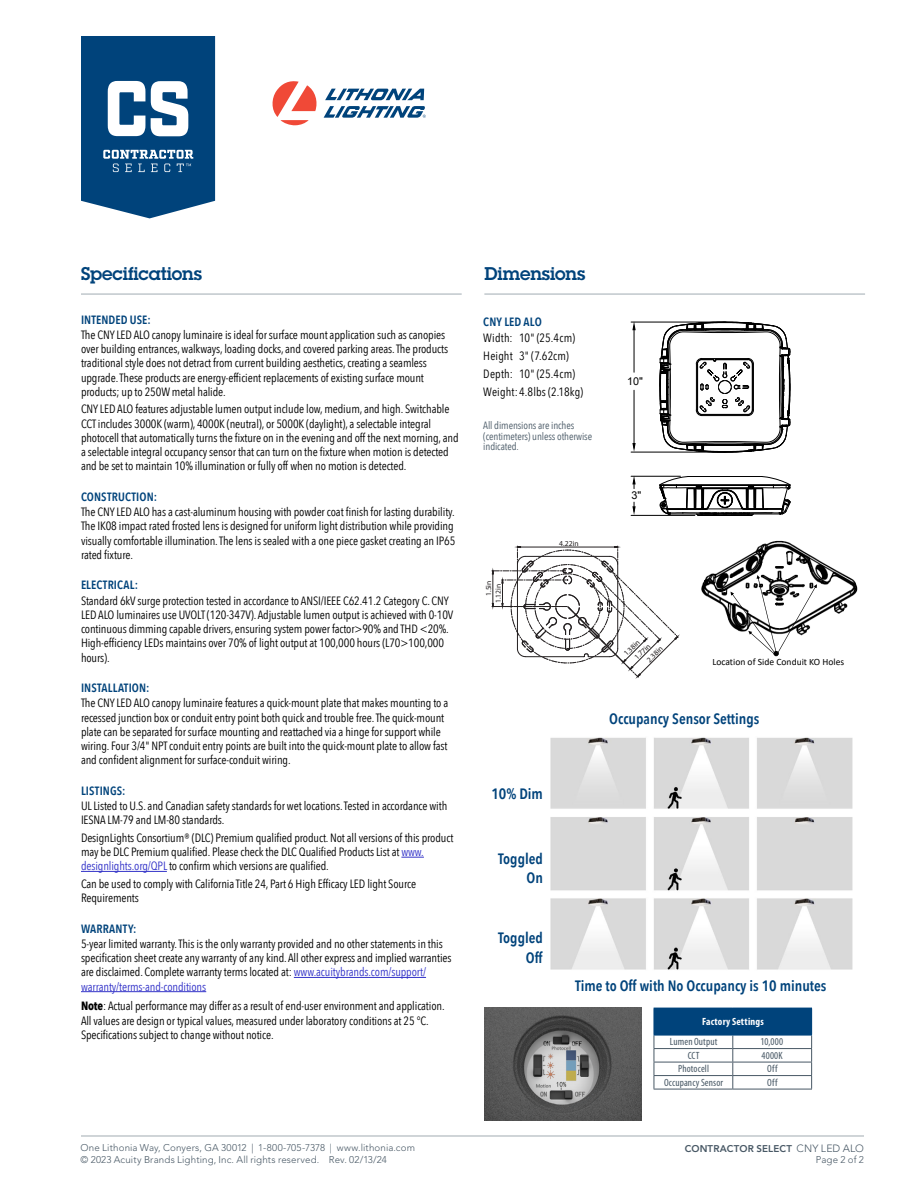
<style>
.page{position:relative;width:918px;height:1188px;background:#fff}
.page>*{position:absolute;margin:0;border:0;box-sizing:border-box;transform-origin:0 0}
.t1{font:600 18px "Lubalin Graph Std";letter-spacing:-.005em;color:#00437b}
.t2{font:600 15px/19.5px "Avenir Next Condensed";color:#00437b;text-align:right}
.t3{font:12px/14.2px "Avenir Next Condensed";letter-spacing:-.01em;color:#000}
.t4{font:600 12px "Avenir Next Condensed";letter-spacing:.01em;color:#00437b}
.t5{font:12px/18.1px "Avenir Next Condensed";letter-spacing:.01em;color:#000}
.t6{font:10.8px "Arial";color:#000}
.t7{font:10.5px/10.5px "Avenir Next Condensed";letter-spacing:-.01em;color:#485865}
.t8{font:condensed 10.5px "Myriad Pro";letter-spacing:.015em;color:#485865}
.t9{font:700 condensed 10.5px "Myriad Pro";letter-spacing:.02em;color:#fff}
.t10{font:300 9.75px/12px "Avenir LT Std";letter-spacing:.015em;color:#485865}
.t11{font:800 9.75px "Avenir LT Std";letter-spacing:.01em;color:#485865}
.t12{font:9.6px "Calibri";color:#000}
.t13{font:7.65px/9.6px "Myriad Pro";color:#231f20}
.s1{color:#3232c8}
.s2{font-weight:700}
.s3{font-weight:300;font-size:10.5px}
</style>
<div class="page">
<svg style="left:81px;top:36px;width:134px;height:182px"></svg>
<hr style="left:81px;top:1136px;width:783px;height:1px;background:#a1abb2">
<svg style="left:273px;top:81px;width:153px;height:44px"></svg>
<svg style="left:401px;top:857px;width:23px;height:1px"></svg>
<hr style="left:81px;top:871px;width:86px;height:1px;background:#3232c8">
<hr style="left:294px;top:977px;width:132px;height:1px;background:#3232c8">
<hr style="left:81px;top:991px;width:125px;height:1px;background:#3232c8">
<hr style="left:81px;top:294px;width:381px;height:1px;background:#a1abb2">
<hr style="left:484px;top:294px;width:381px;height:1px;background:#a1abb2">
<svg style="left:659px;top:321px;width:132px;height:132px"></svg>
<hr style="left:631px;top:322px;width:94px;height:1px;background:#000">
<hr style="left:631px;top:452px;width:94px;height:1px;background:#000">
<hr style="left:634px;top:390px;width:1px;height:58px;background:#000">
<hr style="left:634px;top:326px;width:1px;height:46px;background:#000">
<svg style="left:632px;top:321px;width:4px;height:9px"></svg>
<svg style="left:632px;top:443px;width:4px;height:9px"></svg>
<img style="left:550px;top:737px;width:303px;height:233px">
<img style="left:484px;top:1008px;width:157px;height:113px">
<div style="left:654px;top:1008px;width:158px;height:27px;background:#00437b"></div>
<hr style="left:654px;top:1048px;width:79px;height:1px;background:#485865">
<hr style="left:654px;top:1062px;width:79px;height:1px;background:#485865">
<hr style="left:654px;top:1075px;width:79px;height:1px;background:#485865">
<hr style="left:654px;top:1089px;width:79px;height:1px;background:#485865">
<hr style="left:733px;top:1048px;width:79px;height:1px;background:#485865">
<hr style="left:733px;top:1062px;width:79px;height:1px;background:#485865">
<hr style="left:733px;top:1075px;width:79px;height:1px;background:#485865">
<svg style="left:732px;top:1036px;width:1px;height:53px"></svg>
<hr style="left:733px;top:1089px;width:79px;height:1px;background:#485865">
<svg style="left:654px;top:1036px;width:1px;height:53px"></svg>
<svg style="left:811px;top:1036px;width:1px;height:53px"></svg>
<hr style="left:654px;top:1035px;width:79px;height:1px;background:#00437b">
<hr style="left:733px;top:1035px;width:79px;height:1px;background:#00437b">
<svg style="left:659px;top:476px;width:132px;height:40px"></svg>
<hr style="left:631px;top:476px;width:49px;height:1px;background:#000">
<hr style="left:631px;top:515px;width:64px;height:1px;background:#000">
<svg style="left:632px;top:476px;width:4px;height:13px"></svg>
<svg style="left:632px;top:502px;width:4px;height:13px"></svg>
<img style="left:701px;top:540px;width:157px;height:85px">
<svg style="left:731px;top:575px;width:86px;height:81px"></svg>
<svg style="left:492px;top:546px;width:186px;height:131px"></svg>
<h1 class="t1" style="left:81px;top:262px;width:122px">Specifications</h1>
<h1 class="t1" style="left:484px;top:262px;width:102px">Dimensions</h1>
<p class="t4" style="left:483px;top:312px;width:60px">CNY LED ALO</p>
<p class="t5" style="left:483px;top:328px;width:101px">Width: 10" (25.4cm)<br>Height 3" (7.62cm)<br>Depth: 10" (25.4cm)<br>Weight:4.8lbs (2.18kg)</p>
<p class="t7" style="left:483px;top:420px;width:110px">All dimensions are inches (centimeters) unless otherwise indicated.</p>
<p class="t4" style="left:81px;top:309px;width:71px">INTENDED USE:</p>
<p class="t3" style="left:81px;top:327px;width:369px">The CNY LED ALO canopy luminaire is ideal for surface mount application such as canopies over building entrances, walkways, loading docks, and covered parking areas. The products traditional style does not detract from current building aesthetics, creating a seamless upgrade. These products are energy-efficient replacements of existing surface mount products; up to 250W metal halide.</p>
<p class="t3" style="left:81px;top:401px;width:379px">CNY LED ALO features adjustable lumen output include low, medium, and high. Switchable CCT includes 3000K (warm), 4000K (neutral), or 5000K (daylight), a selectable integral photocell that automatically turns the fixture on in the evening and off the next morning, and a selectable integral occupancy sensor that can turn on the fixture when motion is detected and be set to maintain 10% illumination or fully off when no motion is detected.</p>
<p class="t4" style="left:81px;top:486px;width:78px">CONSTRUCTION:</p>
<p class="t3" style="left:81px;top:504px;width:376px">The CNY LED ALO has a cast-aluminum housing with powder coat finish for lasting durability.<br>The IK08 impact rated frosted lens is designed for uniform light distribution while providing visually comfortable illumination. The lens is sealed with a one piece gasket creating an IP65 rated fixture.</p>
<p class="t4" style="left:81px;top:575px;width:59px">ELECTRICAL:</p>
<p class="t3" style="left:81px;top:593px;width:374px">Standard 6kV surge protection tested in accordance to ANSI/IEEE C62.41.2 Category C. CNY LED ALO luminaires use UVOLT (120-347V). Adjustable lumen output is achieved with 0-10V continuous dimming capable drivers, ensuring system power factor&gt;90% and THD &lt;20%.<br>High-efficiency LEDs maintains over 70% of light output at 100,000 hours (L70&gt;100,000 hours).</p>
<p class="t4" style="left:81px;top:678px;width:70px">INSTALLATION:</p>
<p class="t3" style="left:81px;top:696px;width:369px">The CNY LED ALO canopy luminaire features a quick-mount plate that makes mounting to a recessed junction box or conduit entry point both quick and trouble free. The quick-mount plate can be separated for surface mounting and reattached via a hinge for support while wiring. Four 3/4" NPT conduit entry points are built into the quick-mount plate to allow fast and confident alignment for surface-conduit wiring.</p>
<p class="t4" style="left:81px;top:780px;width:46px">LISTINGS:</p>
<p class="t3" style="left:81px;top:798px;width:368px">UL Listed to U.S. and Canadian safety standards for wet locations. Tested in accordance with<br>IESNA LM-79 and LM-80 standards.</p>
<p class="t3" style="left:81px;top:830px;width:374px">DesignLights Consortium® (DLC) Premium qualified product. Not all versions of this product may be DLC Premium qualified. Please check the DLC Qualified Products List at <span class="s1">www. designlights.org/QPL</span> to confirm which versions are qualified.</p>
<p class="t3" style="left:81px;top:876px;width:337px">Can be used to comply with California Title 24, Part 6 High Efficacy LED light Source<br>Requirements</p>
<p class="t4" style="left:81px;top:918px;width:57px">WARRANTY:</p>
<p class="t3" style="left:81px;top:936px;width:372px">5-year limited warranty. This is the only warranty provided and no other statements in this specification sheet create any warranty of any kind. All other express and implied warranties are disclaimed. Complete warranty terms located at: <span class="s1">www.acuitybrands.com/support/ warranty/terms-and-conditions</span></p>
<p class="t3" style="left:81px;top:998px;width:365px"><span class="s2">Note</span>: Actual performance may differ as a result of end-user environment and application.<br>All values are design or typical values, measured under laboratory conditions at 25 °C.<br>Specifications subject to change without notice.</p>
<p class="t6" style="left:627px;top:374px;width:17px">10"</p>
<p class="t6" style="left:632px;top:488px;width:11px">3"</p>
<p class="t13" style="left:559px;top:539px;width:21px">4.22in</p>
<p class="t13" style="left:484px;top:603px;width:24px;text-indent:7px;rotate:-90deg">1.5in<br>1.12in</p>
<p class="t13" style="left:622px;top:651px;width:21px;rotate:-45deg">1.38in</p>
<p class="t13" style="left:632px;top:655px;width:21px;rotate:-45deg">1.77in</p>
<p class="t13" style="left:645px;top:658px;width:21px;rotate:-45deg">2.38in</p>
<p class="t12" style="left:712px;top:655px;width:133px">Location of Side Conduit KO Holes</p>
<p class="t2" style="left:609px;top:709px;width:152px">Occupancy Sensor Settings</p>
<p class="t2" style="left:491px;top:784px;width:53px">10% Dim</p>
<p class="t2" style="left:498px;top:848px;width:46px">Toggled<br>On</p>
<p class="t2" style="left:498px;top:928px;width:46px">Toggled<br>Off</p>
<p class="t2" style="left:575px;top:976px;width:253px">Time to Off with No Occupancy is 10 minutes</p>
<p class="t9" style="left:702px;top:1016px;width:63px">Factory Settings</p>
<p class="t8" style="left:670px;top:1036px;width:49px">Lumen Output</p>
<p class="t8" style="left:761px;top:1036px;width:24px">10,000</p>
<p class="t8" style="left:688px;top:1050px;width:13px">CCT</p>
<p class="t8" style="left:761px;top:1050px;width:23px">4000K</p>
<p class="t8" style="left:678px;top:1063px;width:32px">Photocell</p>
<p class="t8" style="left:767px;top:1063px;width:12px">Off</p>
<p class="t8" style="left:664px;top:1077px;width:61px">Occupancy Sensor</p>
<p class="t8" style="left:767px;top:1077px;width:12px">Off</p>
<p class="t10" style="left:81px;top:1141px;width:336px">One Lithonia Way, Conyers, GA 30012 | 1-800-705-7378 | www.lithonia.com © 2023 Acuity Brands Lighting, Inc. All rights reserved. Rev. 02/13/24</p>
<p class="t10" style="left:816px;top:1153px;width:50px">Page 2 of 2</p>
<p class="t11" style="left:685px;top:1143px;width:181px">CONTRACTOR SELECT <span class="s3">CNY LED ALO</span></p>
</div>
